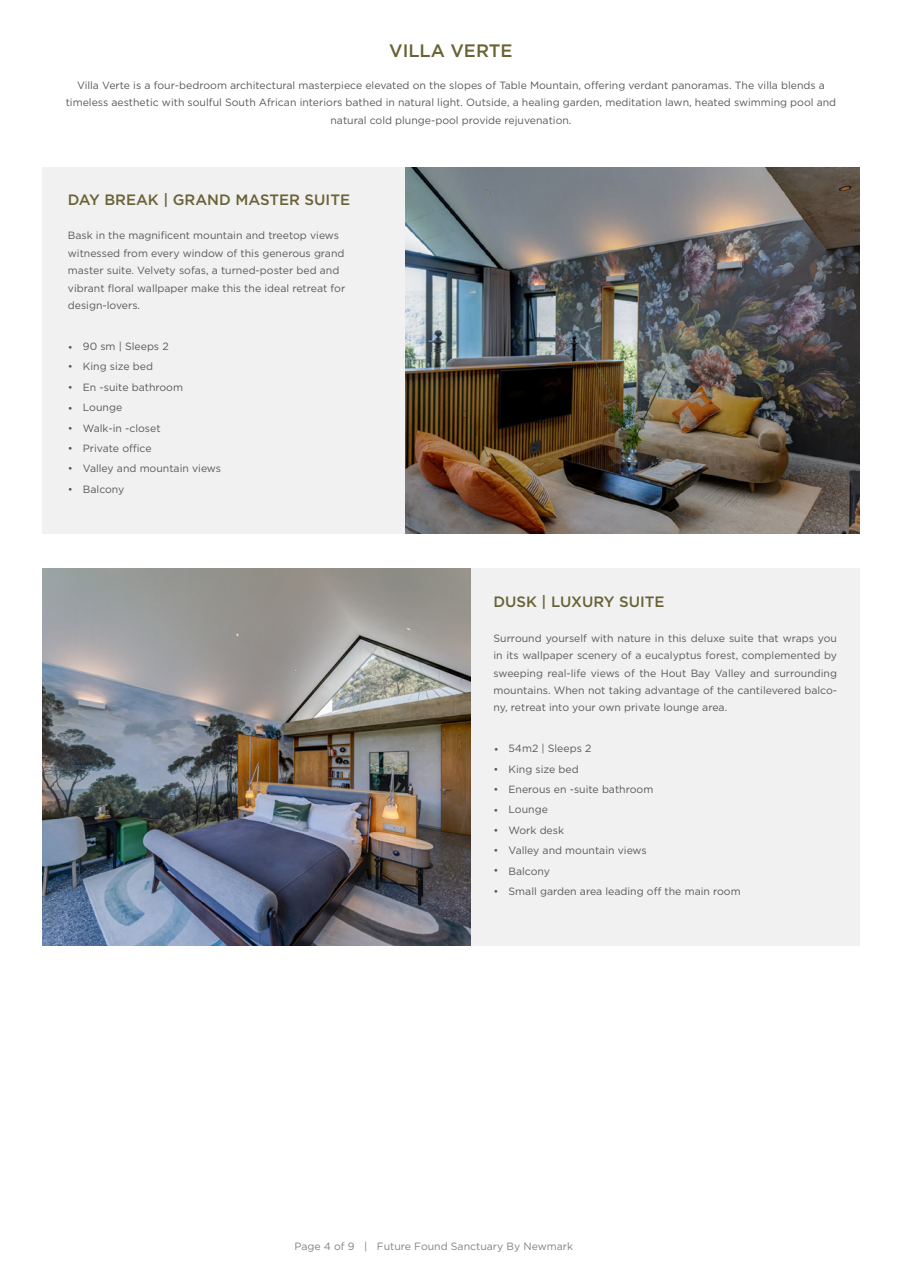
<style>
.page{position:relative;width:902px;height:1272px;background:#fff}
.page>*{position:absolute;margin:0;border:0;box-sizing:border-box;transform-origin:0 0}
.t1{font:500 18px "Gotham";color:#686234}
.t2{font:500 15px "Gotham";color:#686234}
.t3{font:10.5px/20.4px "Gotham";color:#58595b}
.t4{font:10.5px "Gotham";color:#808285}
</style>
<div class="page">
<div style="left:42px;top:167px;width:376px;height:367px;background:#f1f1f2"></div>
<img style="left:405px;top:167px;width:454px;height:366px">
<div style="left:470px;top:568px;width:389px;height:377px;background:#f1f1f2"></div>
<img style="left:43px;top:568px;width:427px;height:377px">
<h1 class="t1" style="left:389px;top:39px;width:125px">VILLA VERTE</h1>
<p class="t3" style="left:66px;top:76px;width:772px;line-height:17.4px;text-align:center">Villa Verte is a four-bedroom architectural masterpiece elevated on the slopes of Table Mountain, offering verdant panoramas. The villa blends a timeless aesthetic with soulful South African interiors bathed in natural light. Outside, a healing garden, meditation lawn, heated swimming pool and natural cold plunge-pool provide rejuvenation.</p>
<h2 class="t2" style="left:68px;top:189px;width:284px">DAY BREAK | GRAND MASTER SUITE</h2>
<p class="t3" style="left:68px;top:227px;width:279px;line-height:17.4px">Bask in the magnificent mountain and treetop views witnessed from every window of this generous grand master suite. Velvety sofas, a turned-poster bed and vibrant floral wallpaper make this the ideal retreat for design-lovers.</p>
<p class="t3" style="left:83px;top:336px;width:140px">90 sm | Sleeps 2<br>King size bed<br>En -suite bathroom<br>Lounge<br>Walk-in -closet<br>Private office<br>Valley and mountain views<br>Balcony</p>
<p class="t3" style="left:68px;top:337px;width:7px;line-height:19.5px">• •</p>
<p class="t3" style="left:68px;top:377px;width:7px;text-align:justify">• • • •</p>
<p class="t3" style="left:68px;top:458px;width:7px">• •</p>
<h2 class="t2" style="left:493px;top:591px;width:173px">DUSK | LUXURY SUITE</h2>
<p class="t3" style="left:493px;top:629px;width:345px;line-height:17.4px;text-align:justify">Surround yourself with nature in this deluxe suite that wraps you in its wallpaper scenery of a eucalyptus forest, complemented by sweeping real-life views of the Hout Bay Valley and surrounding mountains. When not taking advantage of the cantilevered balco&shy;ny, retreat into your own private lounge area.</p>
<p class="t3" style="left:508px;top:738px;width:234px">54m2 | Sleeps 2<br>King size bed<br>Enerous en -suite bathroom<br>Lounge<br>Work desk<br>Valley and mountain views<br>Balcony<br>Small garden area leading off the main room</p>
<p class="t3" style="left:493px;top:739px;width:7px;line-height:19.5px">• •</p>
<p class="t3" style="left:493px;top:779px;width:7px;text-align:justify">• • • •</p>
<p class="t3" style="left:493px;top:880px;width:7px">•</p>
<p class="t3" style="left:493px;top:860px;width:7px">•</p>
<p class="t4" style="left:294px;top:1239px;width:280px">Page 4 of 9 | Future Found Sanctuary By Newmark</p>
</div>
